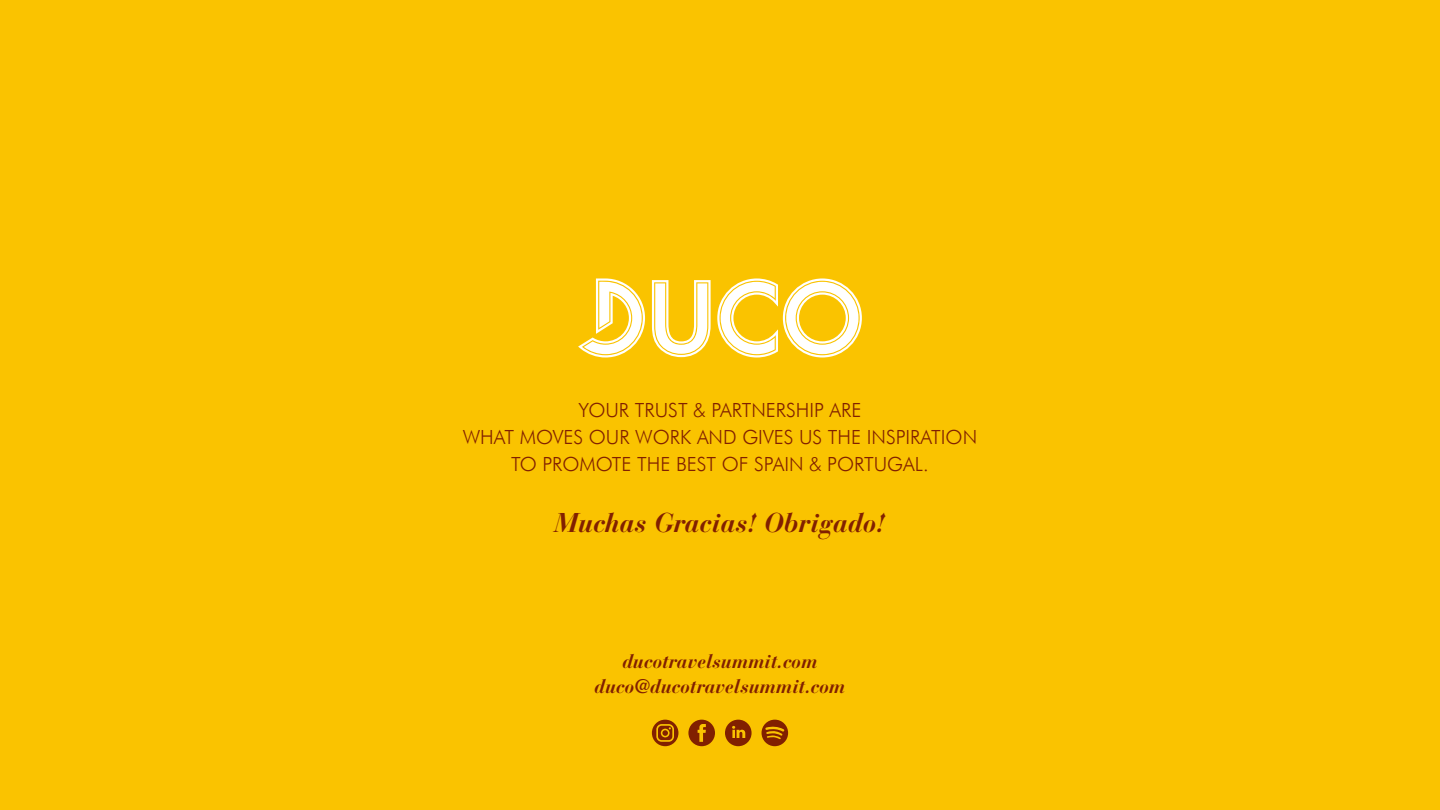
<style>
.page{position:relative;width:1440px;height:810px;background:#fac300}
.page>*{position:absolute;margin:0;border:0;box-sizing:border-box;transform-origin:0 0}
.t1{font:italic 700 27px "Bauer Bodoni Std";color:#812000}
.t2{font:300 19.5px/27px "Futura BT";color:#812000;text-align:center}
.t3{font:italic 700 19.5px "Bauer Bodoni Std";color:#812000}
</style>
<div class="page">
<svg style="left:652px;top:280px;width:59px;height:77px"></svg>
<svg style="left:717px;top:278px;width:145px;height:80px"></svg>
<svg style="left:578px;top:278px;width:67px;height:80px"></svg>
<svg style="left:762px;top:720px;width:26px;height:26px"></svg>
<svg style="left:688px;top:720px;width:27px;height:26px"></svg>
<svg style="left:652px;top:720px;width:26px;height:26px"></svg>
<svg style="left:725px;top:720px;width:27px;height:26px"></svg>
<p class="t2" style="left:578px;top:396px;width:285px">YOUR TRUST &amp; PARTNERSHIP ARE</p>
<p class="t2" style="left:463px;top:423px;width:516px">WHAT MOVES OUR WORK AND GIVES US THE INSPIRATION<br>TO PROMOTE THE BEST OF SPAIN &amp; PORTUGAL.</p>
<p class="t1" style="left:554px;top:505px;width:333px">Muchas Gracias! Obrigado!</p>
<p class="t3" style="left:622px;top:649px;width:197px">ducotravelsummit.com</p>
<p class="t3" style="left:594px;top:674px;width:253px">duco@ducotravelsummit.com</p>
</div>
